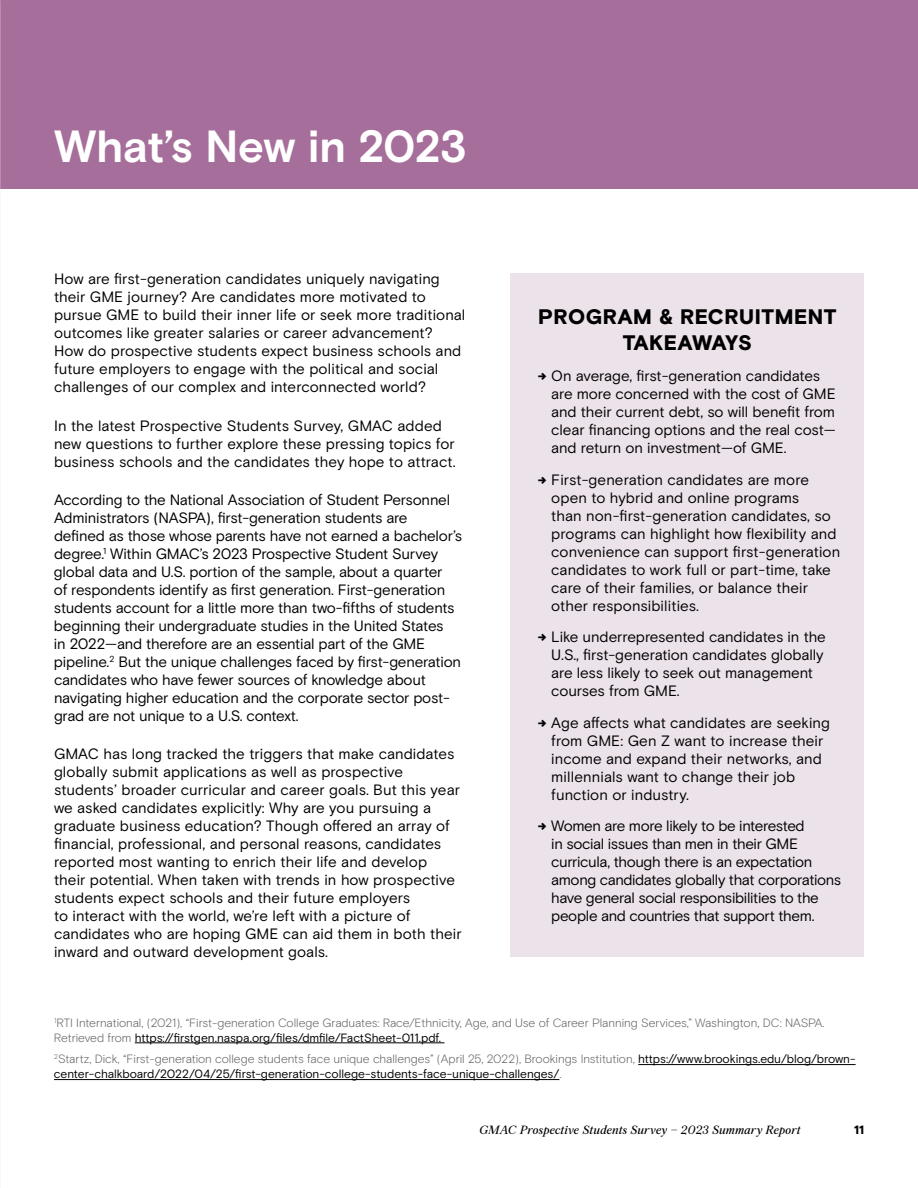
<style>
.page{position:relative;width:918px;height:1188px;background:#fff}
.page>*{position:absolute;margin:0;border:0;box-sizing:border-box;transform-origin:0 0}
.t1{font:700 45px "Basis Grotesque Pro";letter-spacing:-.01em;color:#fff}
.t2{font:900 21px/25.2px "Basis Grotesque Pro";letter-spacing:.015em;color:#000;text-align:center}
.t3{font:15px/18px "Basis Grotesque Pro";letter-spacing:-.005em;color:#000}
.t4{font:15px/18px "Basis Grotesque Pro";letter-spacing:-.025em;color:#000}
.t5{font:12px/15px "Basis Grotesque Pro";letter-spacing:-.01em;color:#000}
.t6{font:300 12px/15px "Basis Grotesque Pro";letter-spacing:-.005em;color:#626662}
.t7{font:italic 12px "Archive Pro";color:#000}
.t8{font:900 12px "Basis Grotesque Pro";color:#000}
.s1{font-weight:900}
.s2{font-weight:400;color:#000}
.s3{font-weight:300;color:#626662}
</style>
<div class="page">
<div style="left:0;top:0;width:918px;height:189px;background:#a66e9b"></div>
<div style="left:511px;top:274px;width:353px;height:683px;background:#ece2ea"></div>
<hr style="left:135px;top:1043px;width:310px;height:1px;background:#000">
<hr style="left:638px;top:1064px;width:218px;height:1px;background:#000">
<hr style="left:54px;top:1079px;width:505px;height:1px;background:#000">
<img style="left:0;top:0;width:1px;height:1188px">
<h1 class="t1" style="left:54px;top:120px;width:415px">What’s New in 2023</h1>
<p class="t3" style="left:54px;top:270px;width:413px">How are first-generation candidates uniquely navigating their GME journey? Are candidates more motivated to pursue GME to build their inner life or seek more traditional outcomes like greater salaries or career advancement?<br>How do prospective students expect business schools and future employers to engage with the political and social challenges of our complex and interconnected world?</p>
<p class="t3" style="left:54px;top:417px;width:402px">In the latest Prospective Students Survey, GMAC added new questions to further explore these pressing topics for business schools and the candidates they hope to attract.</p>
<p class="t3" style="left:54px;top:491px;width:410px">According to the National Association of Student Personnel Administrators (NASPA), first-generation students are defined as those whose parents have not earned a bachelor’s degree.<sup>1</sup> Within GMAC’s 2023 Prospective Student Survey global data and U.S. portion of the sample, about a quarter<br>of respondents identify as first generation. First-generation students account for a little more than two-fifths of students beginning their undergraduate studies in the United States<br>in 2022—and therefore are an essential part of the GME pipeline.<sup>2</sup> But the unique challenges faced by first-generation candidates who have fewer sources of knowledge about navigating higher education and the corporate sector post&shy;grad are not unique to a U.S. context.</p>
<p class="t3" style="left:54px;top:745px;width:409px">GMAC has long tracked the triggers that make candidates globally submit applications as well as prospective students’ broader curricular and career goals. But this year we asked candidates explicitly: Why are you pursuing a graduate business education? Though offered an array of financial, professional, and personal reasons, candidates reported most wanting to enrich their life and develop their potential. When taken with trends in how prospective students expect schools and their future employers<br>to interact with the world, we’re left with a picture of candidates who are hoping GME can aid them in both their inward and outward development goals.</p>
<h2 class="t2" style="left:538px;top:306px;width:300px">PROGRAM &amp; RECRUITMENT<br>TAKEAWAYS</h2>
<p class="t3" style="left:551px;top:367px;width:286px;text-indent:-14px"><span class="s1">→</span> On average, first-generation candidates are more concerned with the cost of GME and their current debt, so will benefit from clear financing options and the real cost— and return on investment—of GME.</p>
<p class="t3" style="left:551px;top:471px;width:291px;text-indent:-14px"><span class="s1">→</span> First-generation candidates are more open to hybrid and online programs<br>than non-first-generation candidates, so programs can highlight how flexibility and convenience can support first-generation candidates to work full or part-time, take care of their families, or balance their other responsibilities.</p>
<p class="t3" style="left:551px;top:628px;width:276px;text-indent:-14px"><span class="s1">→</span> Like underrepresented candidates in the U.S., first-generation candidates globally are less likely to seek out management courses from GME.</p>
<p class="t3" style="left:551px;top:714px;width:280px;text-indent:-14px"><span class="s1">→</span> Age affects what candidates are seeking from GME: Gen Z want to increase their income and expand their networks, and millennials want to change their job function or industry.</p>
<p class="t4" style="left:551px;top:817px;width:291px;text-indent:-14px"><span class="s1">→</span> Women are more likely to be interested<br>in social issues than men in their GME curricula, though there is an expectation among candidates globally that corporations have general social responsibilities to the people and countries that support them.</p>
<p class="t6" style="left:54px;top:1015px;width:772px"><sup>1</sup>RTI International, (2021), “First-generation College Graduates: Race/Ethnicity, Age, and Use of Career Planning Services,” Washington, DC: NASPA.<br>Retrieved from <span class="s2">https://firstgen.naspa.org/files/dmfile/FactSheet-011.pdf.</span></p>
<p class="t5" style="left:54px;top:1052px;width:803px"><sup>2</sup><span class="s3">Startz, Dick, “First-generation college students face unique challenges” (April 25, 2022), Brookings Institution,</span> https://www.brookings.edu/blog/brown&shy;center-chalkboard/2022/04/25/first-generation-college-students-face-unique-challenges/<span class="s3">.</span></p>
<p class="t7" style="left:479px;top:1121px;width:323px">GMAC Prospective Students Survey – 2023 Summary Report</p>
<p class="t8" style="left:854px;top:1122px;width:11px">11</p>
</div>
